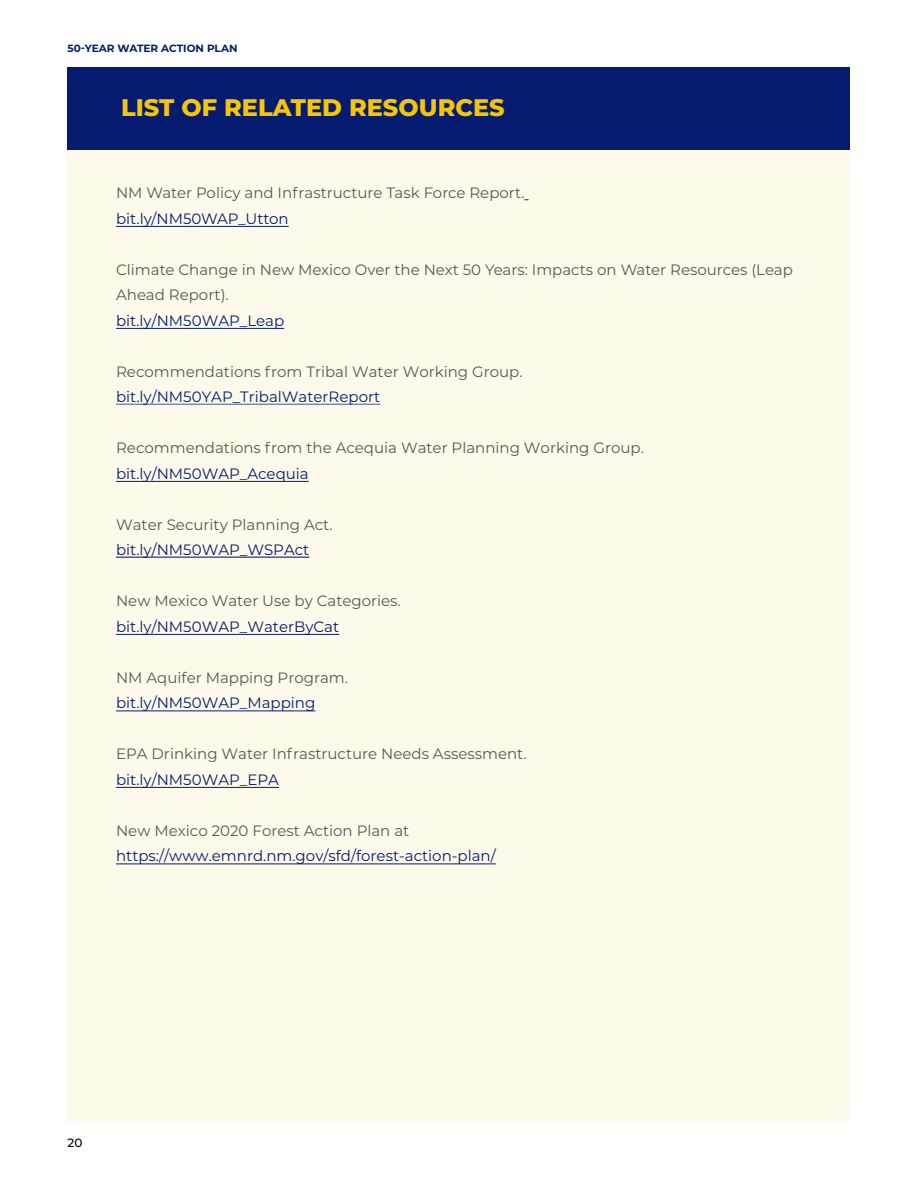
<style>
.page{position:relative;width:918px;height:1188px;background:#fff}
.page>*{position:absolute;margin:0;border:0;box-sizing:border-box;transform-origin:0 0}
.t1{font:800 24px "Montserrat";color:#f6c606}
.t2{font:15px/25.5px "Montserrat";color:#575757}
.t3{font:15px "Montserrat";color:#041b70}
.t4{font:100 12px "Montserrat";color:#000}
.t5{font:700 10.5px "Montserrat";color:#041b70}
</style>
<div class="page">
<div style="left:68px;top:66px;width:782px;height:1054px;background:#fefaeb"></div>
<div style="left:68px;top:67px;width:782px;height:82px;background:#041b70"></div>
<hr style="left:116px;top:864px;width:380px;height:1px;background:#041b70">
<hr style="left:116px;top:787px;width:163px;height:1px;background:#041b70">
<hr style="left:116px;top:711px;width:199px;height:1px;background:#041b70">
<hr style="left:116px;top:634px;width:223px;height:1px;background:#041b70">
<hr style="left:116px;top:557px;width:193px;height:1px;background:#041b70">
<hr style="left:116px;top:481px;width:193px;height:1px;background:#041b70">
<hr style="left:116px;top:404px;width:264px;height:1px;background:#041b70">
<hr style="left:116px;top:328px;width:168px;height:1px;background:#041b70">
<hr style="left:116px;top:226px;width:173px;height:1px;background:#041b70">
<p class="t5" style="left:68px;top:41px;width:172px">50-YEAR WATER ACTION PLAN</p>
<h1 class="t1" style="left:121px;top:90px;width:385px">LIST OF RELATED RESOURCES</h1>
<p class="t2" style="left:116px;top:180px;width:410px">NM Water Policy and Infrastructure Task Force Report.</p>
<p class="t3" style="left:116px;top:208px;width:174px">bit.ly/NM50WAP_Utton</p>
<p class="t2" style="left:116px;top:256px;width:678px">Climate Change in New Mexico Over the Next 50 Years: Impacts on Water Resources (Leap<br>Ahead Report).</p>
<p class="t3" style="left:116px;top:310px;width:170px">bit.ly/NM50WAP_Leap</p>
<p class="t2" style="left:116px;top:358px;width:408px">Recommendations from Tribal Water Working Group.</p>
<p class="t3" style="left:116px;top:386px;width:266px">bit.ly/NM50YAP_TribalWaterReport</p>
<p class="t2" style="left:116px;top:435px;width:529px">Recommendations from the Acequia Water Planning Working Group.</p>
<p class="t3" style="left:116px;top:463px;width:194px">bit.ly/NM50WAP_Acequia</p>
<p class="t2" style="left:116px;top:511px;width:218px">Water Security Planning Act.</p>
<p class="t3" style="left:116px;top:539px;width:195px">bit.ly/NM50WAP_WSPAct</p>
<p class="t2" style="left:116px;top:588px;width:286px">New Mexico Water Use by Categories.</p>
<p class="t3" style="left:116px;top:616px;width:225px">bit.ly/NM50WAP_WaterByCat</p>
<p class="t2" style="left:116px;top:664px;width:233px">NM Aquifer Mapping Program.</p>
<p class="t3" style="left:116px;top:693px;width:201px">bit.ly/NM50WAP_Mapping</p>
<p class="t2" style="left:116px;top:741px;width:412px">EPA Drinking Water Infrastructure Needs Assessment.</p>
<p class="t3" style="left:116px;top:769px;width:164px">bit.ly/NM50WAP_EPA</p>
<p class="t2" style="left:116px;top:817px;width:295px">New Mexico 2020 Forest Action Plan at</p>
<p class="t3" style="left:116px;top:846px;width:381px">https://www.emnrd.nm.gov/sfd/forest-action-plan/</p>
<p class="t4" style="left:68px;top:1135px;width:16px">20</p>
</div>
